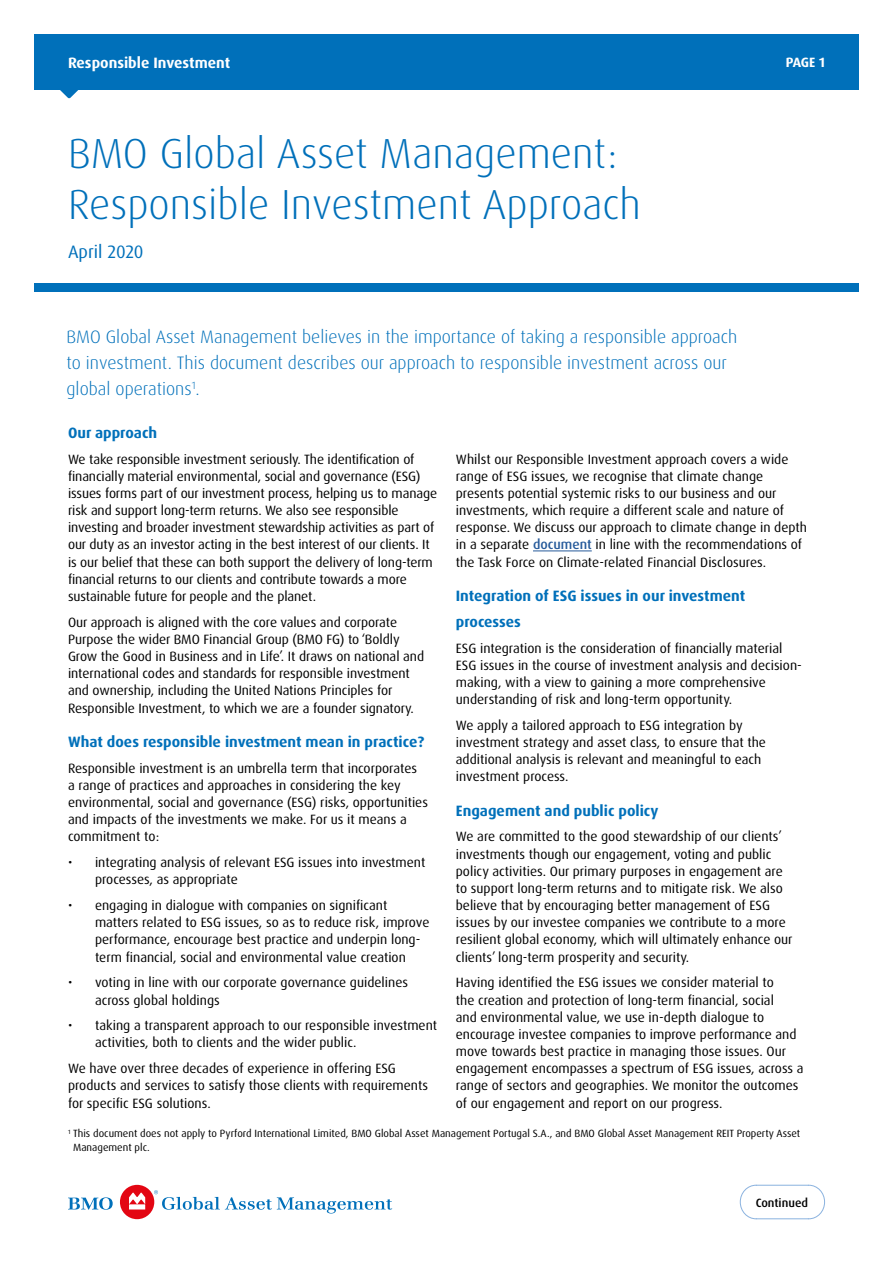
<style>
.page{position:relative;width:893px;height:1263px;background:#fff}
.page>*{position:absolute;margin:0;border:0;box-sizing:border-box;transform-origin:0 0}
.t1{font:300 42px/50.4px "Dax Pro";color:#0070ba}
.t2{font:300 18px/25.8px "Dax Pro";color:#0070ba}
.t3{font:18px "Dax Pro";color:#0070ba}
.t4{font:700 15px/25.8px "Dax Pro";color:#0070ba}
.t5{font:700 15px "Dax Pro";color:#fff}
.t6{font:13.5px/17.1px "Dax Pro";color:#000}
.t7{font:700 13.5px "Dax Pro";color:#fff}
.t8{font:500 12px "Dax Pro";color:#000}
.t9{font:10.5px/13.5px "Dax Pro";color:#000}
.s1{font-weight:500;color:#275b9b}
</style>
<div class="page">
<div style="left:34px;top:34px;width:825px;height:56px;background:#0070ba"></div>
<svg style="left:60px;top:90px;width:18px;height:8px"></svg>
<svg style="left:68px;top:1197px;width:45px;height:13px"></svg>
<div style="left:120px;top:1185px;width:34px;height:34px;background:#e30613;border-radius:50%"></div>
<svg style="left:129px;top:1192px;width:16px;height:17px"></svg>
<svg style="left:154px;top:1190px;width:238px;height:23px"></svg>
<svg style="left:739px;top:1184px;width:86px;height:35px"></svg>
<div style="left:34px;top:283px;width:825px;height:9px;background:#0070ba"></div>
<hr style="left:533px;top:550px;width:59px;height:1px;background:#275b9b">
<p class="t5" style="left:68px;top:53px;width:164px">Responsible Investment</p>
<h1 class="t1" style="left:68px;top:129px;width:574px">BMO Global Asset Management:<br>Responsible Investment Approach</h1>
<h2 class="t3" style="left:68px;top:240px;width:77px">April 2020</h2>
<h2 class="t2" style="left:67px;top:324px;width:672px">BMO Global Asset Management believes in the importance of taking a responsible approach to investment. This document describes our approach to responsible investment across our global operations<sup>1</sup>.</h2>
<p class="t7" style="left:786px;top:54px;width:41px">PAGE 1</p>
<p class="t4" style="left:68px;top:420px;width:91px">Our approach</p>
<p class="t6" style="left:68px;top:450px;width:371px">We take responsible investment seriously. The identification of financially material environmental, social and governance (ESG) issues forms part of our investment process, helping us to manage risk and support long-term returns. We also see responsible investing and broader investment stewardship activities as part of our duty as an investor acting in the best interest of our clients. It is our belief that these can both support the delivery of long-term financial returns to our clients and contribute towards a more sustainable future for people and the planet.</p>
<p class="t6" style="left:68px;top:614px;width:358px">Our approach is aligned with the core values and corporate Purpose the wider BMO Financial Group (BMO FG) to ‘Boldly Grow the Good in Business and in Life’. It draws on national and international codes and standards for responsible investment and ownership, including the United Nations Principles for Responsible Investment, to which we are a founder signatory.</p>
<p class="t4" style="left:68px;top:729px;width:358px">What does responsible investment mean in practice?</p>
<p class="t6" style="left:68px;top:759px;width:361px">Responsible investment is an umbrella term that incorporates<br>a range of practices and approaches in considering the key environmental, social and governance (ESG) risks, opportunities and impacts of the investments we make. For us it means a commitment to:</p>
<p class="t6" style="left:95px;top:854px;width:332px;text-indent:-27px">• integrating analysis of relevant ESG issues into investment processes, as appropriate</p>
<p class="t6" style="left:95px;top:897px;width:336px;text-indent:-27px">• engaging in dialogue with companies on significant matters related to ESG issues, so as to reduce risk, improve performance, encourage best practice and underpin long&shy;term financial, social and environmental value creation</p>
<p class="t6" style="left:95px;top:974px;width:315px;text-indent:-27px">• voting in line with our corporate governance guidelines across global holdings</p>
<p class="t6" style="left:95px;top:1017px;width:344px;text-indent:-27px">• taking a transparent approach to our responsible investment activities, both to clients and the wider public.</p>
<p class="t6" style="left:68px;top:1060px;width:361px">We have over three decades of experience in offering ESG products and services to satisfy those clients with requirements for specific ESG solutions.</p>
<p class="t6" style="left:456px;top:450px;width:353px">Whilst our Responsible Investment approach covers a wide range of ESG issues, we recognise that climate change presents potential systemic risks to our business and our investments, which require a different scale and nature of response. We discuss our approach to climate change in depth in a separate <span class="s1">document</span> in line with the recommendations of the Task Force on Climate-related Financial Disclosures.</p>
<p class="t4" style="left:456px;top:583px;width:291px">Integration of ESG issues in our investment processes</p>
<p class="t6" style="left:456px;top:639px;width:347px">ESG integration is the consideration of financially material ESG issues in the course of investment analysis and decision&shy;making, with a view to gaining a more comprehensive understanding of risk and long-term opportunity.</p>
<p class="t6" style="left:456px;top:717px;width:312px">We apply a tailored approach to ESG integration by investment strategy and asset class, to ensure that the additional analysis is relevant and meaningful to each investment process.</p>
<p class="t4" style="left:456px;top:798px;width:204px">Engagement and public policy</p>
<p class="t6" style="left:456px;top:828px;width:338px">We are committed to the good stewardship of our clients’ investments though our engagement, voting and public policy activities. Our primary purposes in engagement are to support long-term returns and to mitigate risk. We also believe that by encouraging better management of ESG issues by our investee companies we contribute to a more resilient global economy, which will ultimately enhance our clients’ long-term prosperity and security.</p>
<p class="t6" style="left:456px;top:974px;width:349px">Having identified the ESG issues we consider material to<br>the creation and protection of long-term financial, social<br>and environmental value, we use in-depth dialogue to encourage investee companies to improve performance and move towards best practice in managing those issues. Our engagement encompasses a spectrum of ESG issues, across a range of sectors and geographies. We monitor the outcomes of our engagement and report on our progress.</p>
<p class="t9" style="left:73px;top:1127px;width:729px;text-indent:-5px"><sup>1</sup> This document does not apply to Pyrford International Limited, BMO Global Asset Management Portugal S.A., and BMO Global Asset Management REIT Property Asset<br>Management plc.</p>
<p class="t8" style="left:756px;top:1195px;width:54px">Continued</p>
</div>
